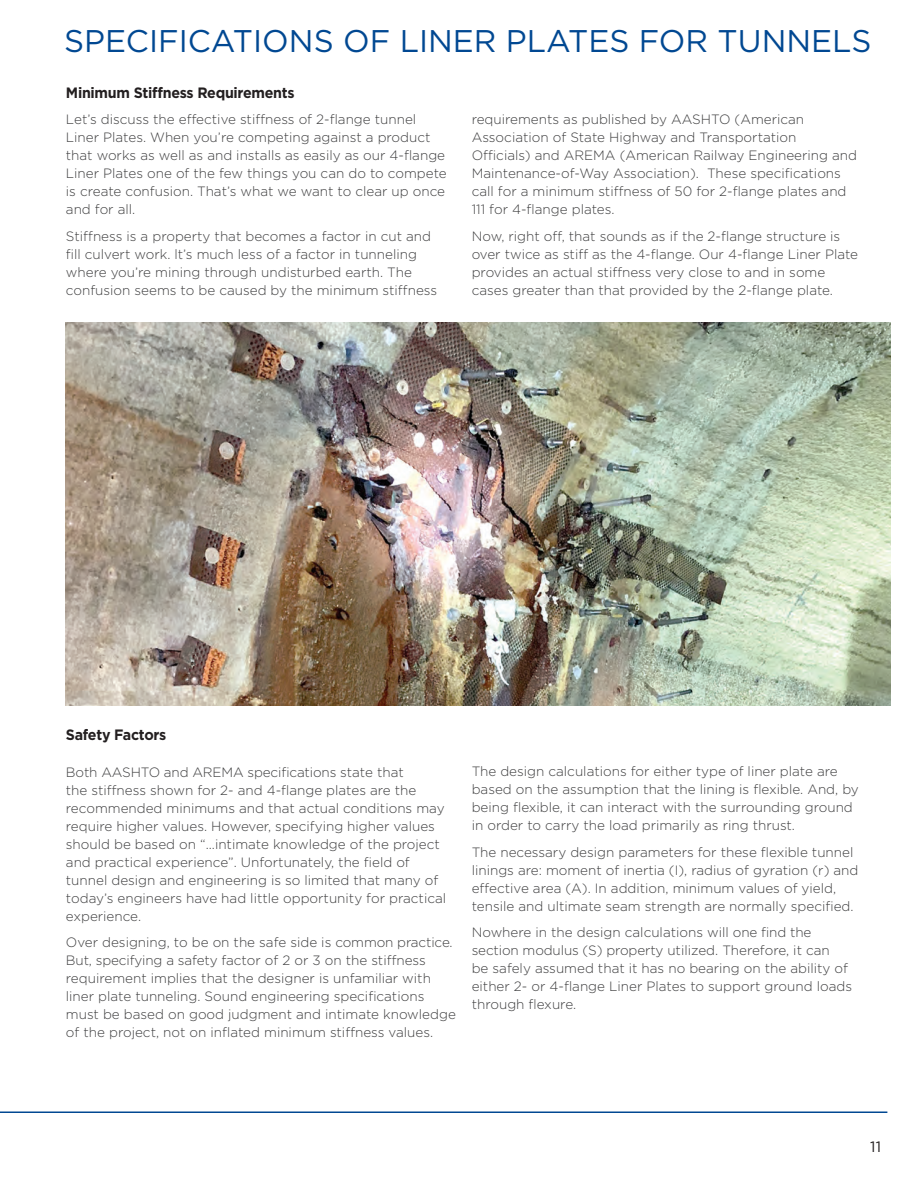
<style>
.page{position:relative;width:918px;height:1188px;background:#fff}
.page>*{position:absolute;margin:0;border:0;box-sizing:border-box;transform-origin:0 0}
.t1{font:31.35px "Gotham";color:#014892}
.t2{font:700 15px "Gotham";letter-spacing:-.02em;color:#231f20;scale:.95 1}
.t3{font:15px "Gotham";color:#231f20}
.Running_Text_Grey{font:300 13.5px/18px "Gotham";color:#3e3e3f}
</style>
<div class="page">
<hr style="left:0;top:1112px;width:887px;height:1px;background:#014892">
<img style="left:66px;top:323px;width:825px;height:383px">
<p class="t1" style="left:64px;top:21px;width:809px">SPECIFICATIONS OF LINER PLATES FOR TUNNELS</p>
<p class="t2" style="left:66px;top:82px;width:242px">Minimum Stiffness Requirements</p>
<p class="Running_Text_Grey" style="left:66px;top:110px;width:382px">Let’s discuss the effective stiffness of 2-flange tunnel Liner Plates. When you’re competing against a product that works as well as and installs as easily as our 4-flange Liner Plates one of the few things you can do to compete is create confusion. That’s what we want to clear up once and for all.</p>
<p class="Running_Text_Grey" style="left:66px;top:227px;width:373px">Stiffness is a property that becomes a factor in cut and fill culvert work. lt’s much less of a factor in tunneling where you’re mining through undisturbed earth. The confusion seems to be caused by the minimum stiffness</p>
<p class="Running_Text_Grey" style="left:472px;top:110px;width:387px">requirements as published by AASHTO (American Association of State Highway and Transportation Officials) and AREMA (American Railway Engineering and Maintenance-of-Way Association). These specifications call for a minimum stiffness of 50 for 2-flange plates and 111 for 4-flange plates.</p>
<p class="Running_Text_Grey" style="left:472px;top:227px;width:388px">Now, right off, that sounds as if the 2-flange structure is over twice as stiff as the 4-flange. Our 4-flange Liner Plate provides an actual stiffness very close to and in some cases greater than that provided by the 2-flange plate.</p>
<p class="t2" style="left:66px;top:725px;width:107px">Safety Factors</p>
<p class="Running_Text_Grey" style="left:66px;top:762px;width:382px">Both AASHTO and AREMA specifications state that<br>the stiffness shown for 2- and 4-flange plates are the recommended minimums and that actual conditions may require higher values. However, specifying higher values should be based on “...intimate knowledge of the project and practical experience”. Unfortunately, the field of tunnel design and engineering is so limited that many of today’s engineers have had little opportunity for practical experience.</p>
<p class="Running_Text_Grey" style="left:66px;top:933px;width:391px">Over designing, to be on the safe side is common practice.<br>But, specifying a safety factor of 2 or 3 on the stiffness requirement implies that the designer is unfamiliar with liner plate tunneling. Sound engineering specifications must be based on good judgment and intimate knowledge of the project, not on inflated minimum stiffness values.</p>
<p class="Running_Text_Grey" style="left:472px;top:762px;width:389px">The design calculations for either type of liner plate are based on the assumption that the lining is flexible. And, by being flexible, it can interact with the surrounding ground in order to carry the load primarily as ring thrust.</p>
<p class="Running_Text_Grey" style="left:472px;top:843px;width:388px">The necessary design parameters for these flexible tunnel linings are: moment of inertia (I), radius of gyration (r) and effective area (A). In addition, minimum values of yield, tensile and ultimate seam strength are normally specified.</p>
<p class="Running_Text_Grey" style="left:472px;top:923px;width:382px">Nowhere in the design calculations will one find the section modulus (S) property utilized. Therefore, it can<br>be safely assumed that it has no bearing on the ability of either 2- or 4-flange Liner Plates to support ground loads through flexure.</p>
<p class="t3" style="left:870px;top:1137px;width:12px">11</p>
</div>
